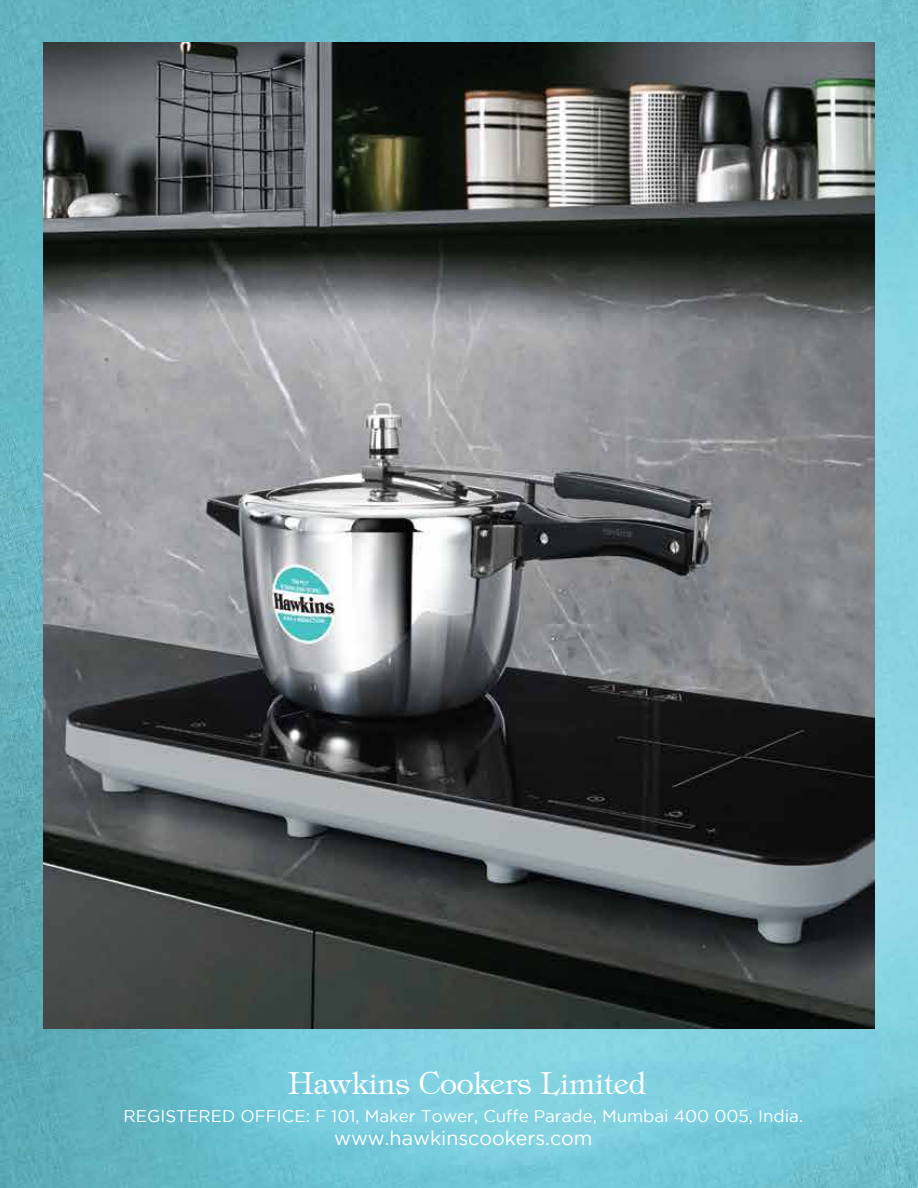
<style>
.page{position:relative;width:918px;height:1188px;background:#fff}
.page>*{position:absolute;margin:0;border:0;box-sizing:border-box;transform-origin:0 0}
.t1{font:300 30.45px "Tiffany IT Cby BT";letter-spacing:-.015em;color:#fff}
.t2{font:19.65px "Gotham";color:#fff}
.t3{font:16.95px "Gotham";color:#fff}
</style>
<div class="page">
<img style="left:0;top:0;width:918px;height:1188px">
<img style="left:43px;top:43px;width:832px;height:986px">
<h1 class="t1" style="left:288px;top:1064px;width:360px">Hawkins Cookers Limited</h1>
<p class="t3" style="left:124px;top:1107px;width:681px">REGISTERED OFFICE: F 101, Maker Tower, Cuffe Parade, Mumbai 400 005, India.</p>
<p class="t2" style="left:334px;top:1128px;width:260px">www.hawkinscookers.com</p>
</div>
